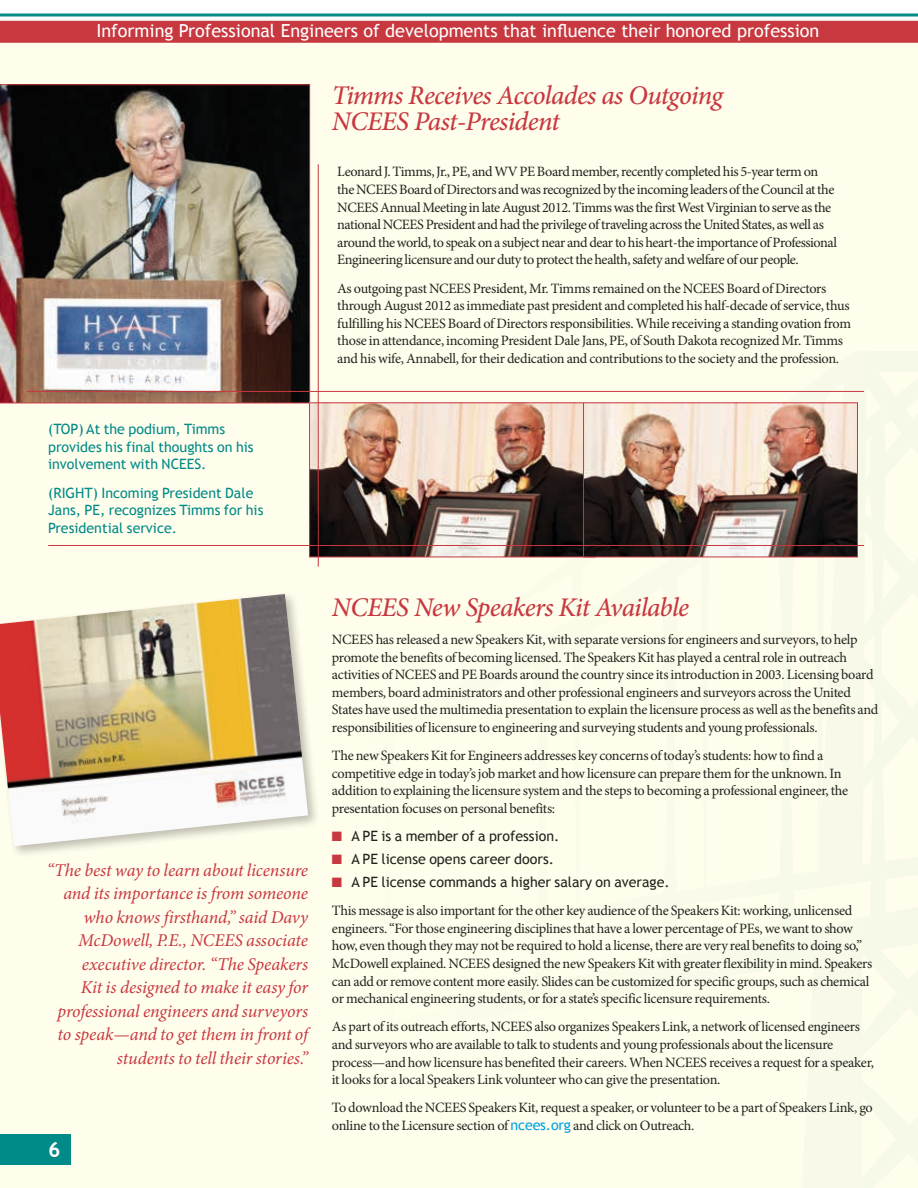
<style>
.page{position:relative;width:918px;height:1188px;background:#fff}
.page>*{position:absolute;margin:0;border:0;box-sizing:border-box;transform-origin:0 0}
.t1{font:italic 500 27px/25.5px "Minion Pro";letter-spacing:-.025em;color:#c7383f}
.t2{font:700 21px "Trebuchet MS";color:#fff}
.t3{font:italic 18px/23.5px "Minion Pro";letter-spacing:-.005em;color:#c7383f;text-align:right}
.t4{font:18px "Trebuchet MS";color:#fff}
.t5{font:14.25px/17.5px "Minion Pro";letter-spacing:-.025em;color:#20231e}
.t6{font:14.25px/17.5px "Trebuchet MS";color:#008a88}
.t7{font:14.25px "Trebuchet MS";color:#20231e}
.s1{color:#c7383f}
.s2{font-family:"Trebuchet MS";color:#00a2e3}
</style>
<div class="page">
<div style="left:0;top:29px;width:918px;height:1159px;background:#fffdec"></div>
<div style="left:0;top:1134px;width:70px;height:30px;background:#008a88"></div>
<img style="left:0;top:84px;width:310px;height:319px">
<hr style="left:0;top:14px;width:918px;height:2px;background:#008a88">
<div style="left:0;top:21px;width:918px;height:22px;background:#c7383f"></div>
<img style="left:311px;top:404px;width:545px;height:151px">
<div style="left:309px;top:402px;width:287px;height:155px;border:1px solid #c7383f"></div>
<div style="left:583px;top:402px;width:275px;height:155px;border:1px solid #c7383f"></div>
<hr style="left:318px;top:164px;width:1px;height:403px;background:#c7383f">
<hr style="left:27px;top:391px;width:837px;height:1px;background:#c7383f">
<hr style="left:48px;top:545px;width:816px;height:1px;background:#c7383f">
<div style="left:0;top:591px;width:320px;height:268px;background:#20231e;opacity:.29"></div>
<img style="left:0;top:594px;width:308px;height:252px">
<p class="t4" style="left:96px;top:20px;width:724px">Informing Professional Engineers of developments that influence their honored profession</p>
<p class="t6" style="left:48px;top:420px;width:207px">(TOP) At the podium, Timms provides his final thoughts on his involvement with NCEES.</p>
<p class="t6" style="left:48px;top:484px;width:217px">(Right) Incoming President Dale<br>Jans, PE, recognizes Timms for his<br>Presidential service.</p>
<h1 class="t1" style="left:332px;top:83px;width:392px">Timms Receives Accolades as Outgoing<br>NCEES Past-President</h1>
<p class="t5" style="left:337px;top:163px;width:501px">Leonard J. Timms, Jr., PE, and WV PE Board member, recently completed his 5-year term on the NCEES Board of Directors and was recognized by the incoming leaders of the Council at the NCEES Annual Meeting in late August 2012. Timms was the first West Virginian to serve as the national NCEES President and had the privilege of traveling across the United States, as well as around the world, to speak on a subject near and dear to his heart-the importance of Professional Engineering licensure and our duty to protect the health, safety and welfare of our people.</p>
<p class="t5" style="left:337px;top:279px;width:515px">As outgoing past NCEES President, Mr. Timms remained on the NCEES Board of Directors through August 2012 as immediate past president and completed his half-decade of service, thus fulfilling his NCEES Board of Directors responsibilities. While receiving a standing ovation from those in attendance, incoming President Dale Jans, PE, of South Dakota recognized Mr. Timms and his wife, Annabell, for their dedication and contributions to the society and the profession.</p>
<p class="t3" style="left:47px;top:858px;width:263px">“The best way to learn about licensure and its importance is from someone who knows firsthand,” said Davy McDowell, P.E., NCEES associate executive director. “The Speakers<br>Kit is designed to make it easy for professional engineers and surveyors to speak—and to get them in front of students to tell their stories.”</p>
<h2 class="t2" style="left:48px;top:1137px;width:14px">6</h2>
<h1 class="t1" style="left:332px;top:594px;width:359px">NCEES New Speakers Kit Available</h1>
<p class="t5" style="left:332px;top:631px;width:548px">NCEES has released a new Speakers Kit, with separate versions for engineers and surveyors, to help promote the benefits of becoming licensed. The Speakers Kit has played a central role in outreach activities of NCEES and PE Boards around the country since its introduction in 2003. Licensing board members, board administrators and other professional engineers and surveyors across the United States have used the multimedia presentation to explain the licensure process as well as the benefits and responsibilities of licensure to engineering and surveying students and young professionals.</p>
<p class="t5" style="left:332px;top:747px;width:518px">The new Speakers Kit for Engineers addresses key concerns of today’s students: how to find a competitive edge in today’s job market and how licensure can prepare them for the unknown. In addition to explaining the licensure system and the steps to becoming a professional engineer, the presentation focuses on personal benefits:</p>
<p class="t7" style="left:332px;top:828px;width:229px"><span class="s1">■</span> A PE is a member of a profession.</p>
<p class="t7" style="left:332px;top:851px;width:224px"><span class="s1">■</span> A PE license opens career doors.</p>
<p class="t7" style="left:332px;top:874px;width:339px"><span class="s1">■</span> A PE license commands a higher salary on average.</p>
<p class="t5" style="left:332px;top:902px;width:542px">This message is also important for the other key audience of the Speakers Kit: working, unlicensed engineers. “For those engineering disciplines that have a lower percentage of PEs, we want to show how, even though they may not be required to hold a license, there are very real benefits to doing so,” McDowell explained. NCEES designed the new Speakers Kit with greater flexibility in mind. Speakers can add or remove content more easily. Slides can be customized for specific groups, such as chemical or mechanical engineering students, or for a state’s specific licensure requirements.</p>
<p class="t5" style="left:332px;top:1018px;width:544px">As part of its outreach efforts, NCEES also organizes Speakers Link, a network of licensed engineers and surveyors who are available to talk to students and young professionals about the licensure process—and how licensure has benefited their careers. When NCEES receives a request for a speaker, it looks for a local Speakers Link volunteer who can give the presentation.</p>
<p class="t5" style="left:332px;top:1099px;width:542px">To download the NCEES Speakers Kit, request a speaker, or volunteer to be a part of Speakers Link, go online to the Licensure section of <span class="s2">ncees.org</span> and click on Outreach.</p>
</div>
